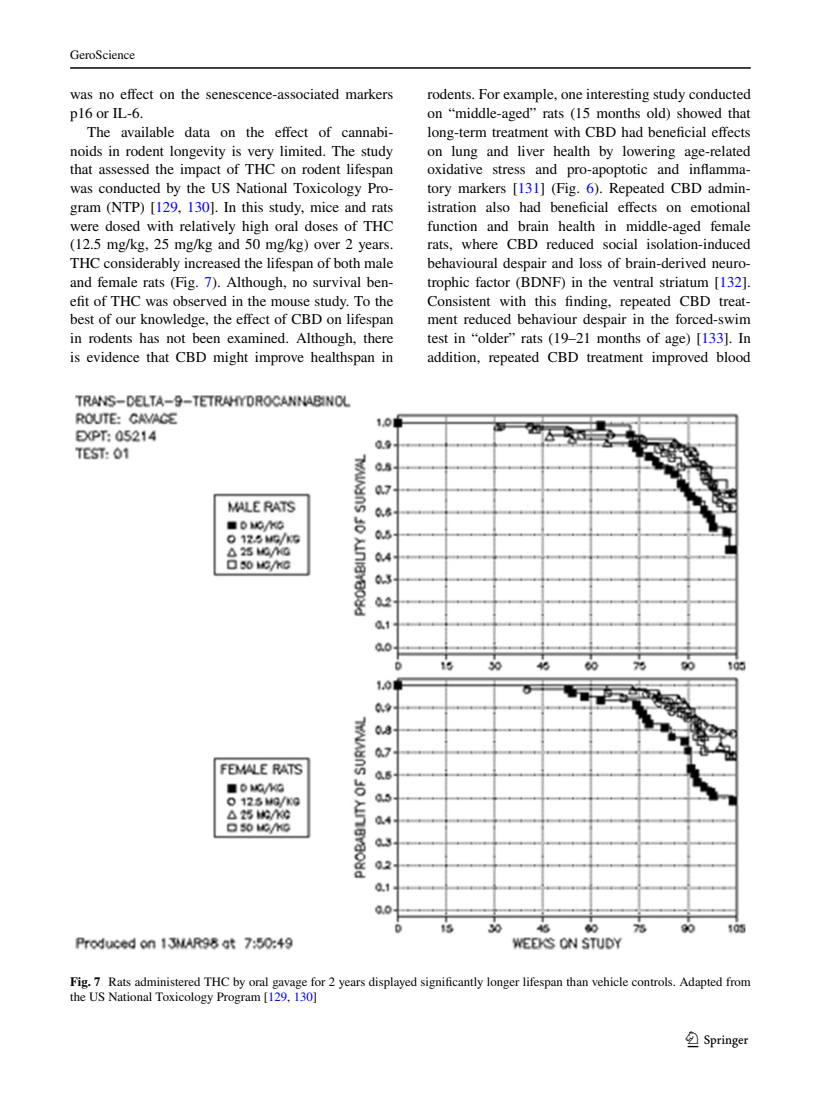
<style>
.page{position:relative;width:821px;height:1106px;background:#fff}
.page>*{position:absolute;margin:0;border:0;box-sizing:border-box;transform-origin:0 0}
.t1{font:22.5px "Springnew Regular 3";color:#000}
.t2{font:15px/18.8px "STIX";color:#000;text-align:justify}
.t3{font:12.75px/15px "STIX";color:#000}
.s1{color:#00f}
.s2{font-weight:700}
</style>
<div class="page">
<hr style="left:70px;top:67px;width:680px;height:2px;background:#000">
<img style="left:75px;top:395px;width:671px;height:555px">
<p class="t3" style="left:70px;top:48px;width:67px">GeroScience</p>
<p class="t2" style="left:70px;top:86px;width:325px">was no effect on the senescence-associated markers p16 or IL-6.</p>
<p class="t2" style="left:70px;top:123px;width:325px;text-indent:17px">The available data on the effect of cannabi&shy;noids in rodent longevity is very limited. The study that assessed the impact of THC on rodent lifespan was conducted by the US National Toxicology Pro&shy;gram (NTP) [<span class="s1">129</span>, <span class="s1">130</span>]. In this study, mice and rats were dosed with relatively high oral doses of THC (12.5 mg/kg, 25 mg/kg and 50 mg/kg) over 2 years.<br>THC considerably increased the lifespan of both male and female rats (Fig. <span class="s1">7</span>). Although, no survival ben&shy;efit of THC was observed in the mouse study. To the best of our knowledge, the effect of CBD on lifespan in rodents has not been examined. Although, there is evidence that CBD might improve healthspan in</p>
<p class="t2" style="left:427px;top:86px;width:325px">rodents. For example, one interesting study conducted on “middle-aged” rats (15 months old) showed that long-term treatment with CBD had beneficial effects on lung and liver health by lowering age-related oxidative stress and pro-apoptotic and inflamma&shy;tory markers [<span class="s1">131</span>] (Fig. <span class="s1">6</span>). Repeated CBD admin&shy;istration also had beneficial effects on emotional function and brain health in middle-aged female rats, where CBD reduced social isolation-induced behavioural despair and loss of brain-derived neuro&shy;trophic factor (BDNF) in the ventral striatum [<span class="s1">132</span>].<br>Consistent with this finding, repeated CBD treat&shy;ment reduced behaviour despair in the forced-swim test in “older” rats (19–21 months of age) [<span class="s1">133</span>]. In addition, repeated CBD treatment improved blood</p>
<p class="t3" style="left:70px;top:974px;width:682px"><span class="s2">Fig. 7</span> Rats administered THC by oral gavage for 2 years displayed significantly longer lifespan than vehicle controls. Adapted from the US National Toxicology Program [<span class="s1">129</span>, <span class="s1">130</span>]</p>
<h1 class="t1" style="left:687px;top:1031px;width:62px">1 3</h1>
</div>
